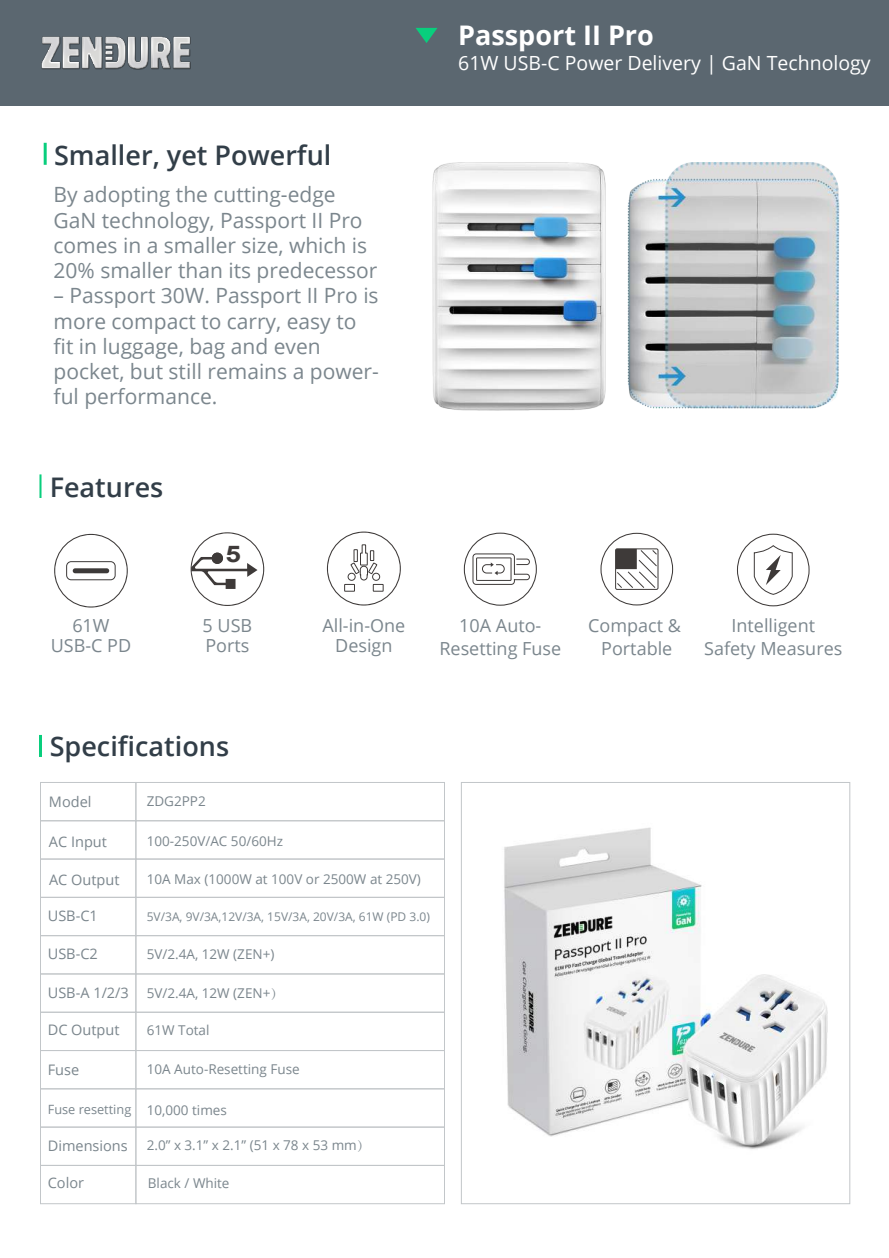
<style>
.page{position:relative;width:889px;height:1258px;background:#fff}
.page>*{position:absolute;margin:0;border:0;box-sizing:border-box;transform-origin:0 0}
.t1{font:600 27px "Open Sans";color:#323e48}
.t2{font:700 27px "Open Sans";color:#fff}
.t3{font:700 22.95px "Arial";color:#3e3a39;scale:1.21 1}
.t4{font:21px/25.2px "Open Sans";color:#7b868d}
.t5{font:19.5px "Open Sans";color:#fff}
.t6{font:18px/19.5px "Open Sans";color:#7b868d;text-align:center}
.t7{font:14.55px "Open Sans";color:#7b868d}
.t8{font:13.5px "Open Sans";color:#7b868d}
.t9{font:12.75px "Open Sans";color:#7b868d}
.t10{font:12px "Open Sans";color:#7b868d}
.s1{font-size:14.55px}
.s2{font-family:"Adobe Song Std";font-weight:300}
</style>
<div class="page">
<img style="left:504px;top:827px;width:324px;height:322px">
<div style="left:0;top:0;width:889px;height:105px;background:#5b6770"></div>
<img style="left:41px;top:36px;width:149px;height:33px">
<hr style="left:39px;top:474px;width:3px;height:24px;background:#09ce7d">
<hr style="left:39px;top:734px;width:3px;height:22px;background:#09ce7d">
<div style="left:40px;top:782px;width:96px;height:39px;border:1px solid #c2c6c9"></div>
<div style="left:136px;top:782px;width:309px;height:39px;border:1px solid #c2c6c9"></div>
<div style="left:40px;top:820px;width:96px;height:39px;border:1px solid #c2c6c9"></div>
<div style="left:136px;top:820px;width:309px;height:39px;border:1px solid #c2c6c9"></div>
<div style="left:40px;top:858px;width:96px;height:39px;border:1px solid #c2c6c9"></div>
<div style="left:136px;top:858px;width:309px;height:39px;border:1px solid #c2c6c9"></div>
<div style="left:40px;top:896px;width:96px;height:39px;border:1px solid #c2c6c9"></div>
<div style="left:136px;top:896px;width:309px;height:39px;border:1px solid #c2c6c9"></div>
<div style="left:40px;top:935px;width:96px;height:39px;border:1px solid #c2c6c9"></div>
<div style="left:136px;top:935px;width:309px;height:39px;border:1px solid #c2c6c9"></div>
<div style="left:40px;top:973px;width:96px;height:39px;border:1px solid #c2c6c9"></div>
<div style="left:136px;top:973px;width:309px;height:39px;border:1px solid #c2c6c9"></div>
<div style="left:40px;top:1011px;width:96px;height:39px;border:1px solid #c2c6c9"></div>
<div style="left:136px;top:1011px;width:309px;height:39px;border:1px solid #c2c6c9"></div>
<div style="left:40px;top:1049px;width:96px;height:39px;border:1px solid #c2c6c9"></div>
<div style="left:136px;top:1049px;width:309px;height:39px;border:1px solid #c2c6c9"></div>
<div style="left:40px;top:1088px;width:96px;height:39px;border:1px solid #c2c6c9"></div>
<div style="left:136px;top:1088px;width:309px;height:39px;border:1px solid #c2c6c9"></div>
<div style="left:40px;top:1126px;width:96px;height:39px;border:1px solid #c2c6c9"></div>
<div style="left:136px;top:1126px;width:309px;height:39px;border:1px solid #c2c6c9"></div>
<div style="left:40px;top:1164px;width:96px;height:39px;border:1px solid #c2c6c9"></div>
<div style="left:136px;top:1164px;width:309px;height:39px;border:1px solid #c2c6c9"></div>
<svg style="left:327px;top:531px;width:74px;height:74px"></svg>
<div style="left:370px;top:550px;width:4px;height:11px;border:1px solid #3e3a39"></div>
<div style="left:354px;top:549px;width:4px;height:13px;border:1px solid #3e3a39"></div>
<div style="left:360px;top:565px;width:8px;height:15px;border:1px solid #3e3a39;border-radius:4px"></div>
<div style="left:372px;top:572px;width:8px;height:8px;border:1px solid #3e3a39;border-radius:50%"></div>
<div style="left:348px;top:572px;width:8px;height:8px;border:1px solid #3e3a39;border-radius:50%"></div>
<svg style="left:191px;top:532px;width:73px;height:74px"></svg>
<svg style="left:54px;top:534px;width:74px;height:73px"></svg>
<div style="left:73px;top:568px;width:36px;height:5px;background:#3d3a39;border-radius:2px"></div>
<div style="left:66px;top:561px;width:50px;height:19px;border:1px solid #3d3a39;border-radius:5px"></div>
<hr style="left:44px;top:143px;width:3px;height:22px;background:#09ce7d">
<svg style="left:416px;top:28px;width:21px;height:15px"></svg>
<svg style="left:464px;top:532px;width:73px;height:73px"></svg>
<svg style="left:737px;top:533px;width:72px;height:73px"></svg>
<svg style="left:600px;top:532px;width:73px;height:73px"></svg>
<img style="left:432px;top:163px;width:408px;height:247px">
<p class="t1" style="left:54px;top:145px;width:279px">Smaller, yet Powerful</p>
<p class="t4" style="left:54px;top:184px;width:327px">By adopting the cutting-edge<br>GaN technology, Passport II Pro comes in a smaller size, which is<br>20% smaller than its predecessor ñ Passport 30W. Passport II Pro is more compact to carry, easy to fit in luggage, bag and even pocket, but still remains a power&shy;ful performance.</p>
<p class="t1" style="left:50px;top:476px;width:115px">Features</p>
<p class="t3" style="left:226px;top:540px;width:14px">5</p>
<p class="t2" style="left:458px;top:26px;width:197px">Passport II Pro</p>
<p class="t5" style="left:458px;top:56px;width:414px">61W USB-C Power Delivery | GaN Technology</p>
<p class="t6" style="left:51px;top:618px;width:82px">61W<br>USB-C PD</p>
<p class="t6" style="left:439px;top:616px;width:123px;line-height:22.5px">10A Auto-<br>Resetting Fuse</p>
<p class="t6" style="left:588px;top:616px;width:94px;line-height:22.5px">Compact &amp;<br>Portable</p>
<p class="t6" style="left:704px;top:616px;width:140px;line-height:22.5px">Intelligent<br>Safety Measures</p>
<p class="t6" style="left:322px;top:618px;width:84px">All-in-One<br>Design</p>
<p class="t6" style="left:203px;top:618px;width:51px;text-align:left">5 USB<br>Ports</p>
<p class="t1" style="left:50px;top:728px;width:181px">Specifications</p>
<p class="t7" style="left:49px;top:795px;width:44px">Model</p>
<p class="t8" style="left:147px;top:795px;width:61px">ZDG2PP2</p>
<p class="t7" style="left:49px;top:835px;width:60px">AC Input</p>
<p class="t8" style="left:147px;top:835px;width:138px">100-250V/AC 50/60Hz</p>
<p class="t7" style="left:49px;top:874px;width:72px">AC Output</p>
<p class="t8" style="left:147px;top:873px;width:276px">10A Max (1000W at 100V or 2500W at 250V)</p>
<p class="t7" style="left:48px;top:909px;width:52px">USB-C1</p>
<p class="t10" style="left:147px;top:911px;width:285px">5V/3A, 9V/3A,12V/3A, 15V/3A, 20V/3A, 61W (PD 3.0)</p>
<p class="t7" style="left:48px;top:947px;width:52px">USB-C2</p>
<p class="t8" style="left:147px;top:948px;width:129px">5V/2.4A, 12W (ZEN+)</p>
<p class="t8" style="left:48px;top:987px;width:238px"><span class="s1">USB-A 1/2/3</span> 5V/2.4A, 12W (ZEN+<span class="s2">）</span></p>
<p class="t7" style="left:48px;top:1023px;width:73px">DC Output</p>
<p class="t8" style="left:147px;top:1024px;width:64px">61W Total</p>
<p class="t7" style="left:48px;top:1063px;width:33px">Fuse</p>
<p class="t8" style="left:147px;top:1063px;width:154px">10A Auto-Resetting Fuse</p>
<p class="t9" style="left:48px;top:1103px;width:85px">Fuse resetting</p>
<p class="t7" style="left:48px;top:1139px;width:82px">Dimensions</p>
<p class="t8" style="left:147px;top:1103px;width:82px">10,000 times</p>
<p class="t8" style="left:147px;top:1139px;width:225px">2.0î x 3.1î x 2.1î (51 x 78 x 53 mm<span class="s2">）</span></p>
<p class="t7" style="left:48px;top:1176px;width:38px">Color</p>
<p class="t8" style="left:148px;top:1177px;width:83px">Black / White</p>
</div>
